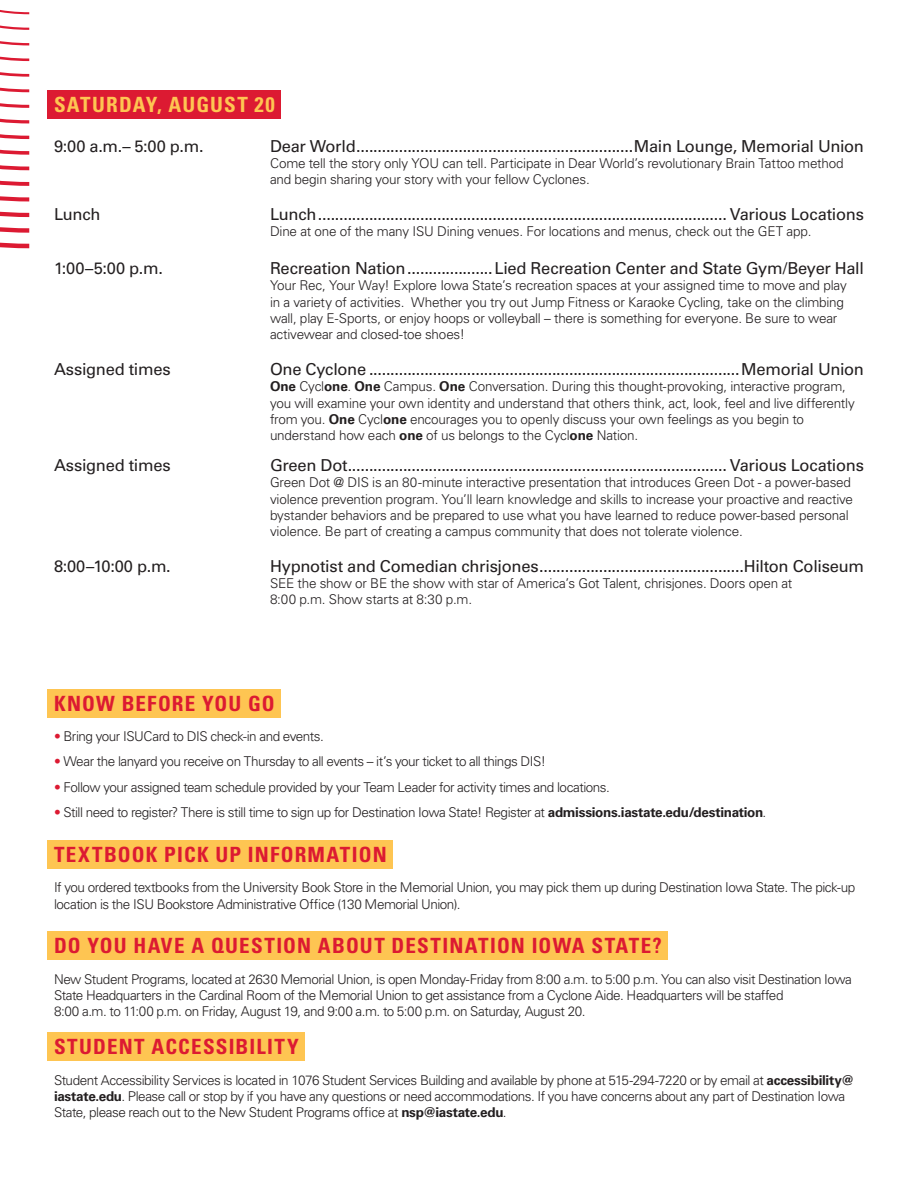
<style>
.page{position:relative;width:918px;height:1188px;background:#fff}
.page>*{position:absolute;margin:0;border:0;box-sizing:border-box;transform-origin:0 0}
.Sub-subhead___Shadin{font:700 condensed 21px "Univers LT Std";letter-spacing:.055em;color:#dc1a32}
.Sub-subhead___Shadin-2{font:700 condensed 21px "Univers LT Std";letter-spacing:.055em;color:#fec552}
.t1{font:16.5px "Univers LT Std";letter-spacing:-.015em;color:#231f20}
.Body_Copy{font:300 13.5px/16.2px "Univers LT Std";letter-spacing:-.025em;color:#231f20}
.s1{font-weight:700}
.s2{color:#dc1a32}
</style>
<div class="page">
<div style="left:47px;top:90px;width:234px;height:29px;background:#dc1a32"></div>
<div style="left:47px;top:689px;width:233px;height:29px;background:#fec552"></div>
<div style="left:47px;top:840px;width:345px;height:28px;background:#fec552"></div>
<div style="left:47px;top:931px;width:621px;height:29px;background:#fec552"></div>
<div style="left:47px;top:1032px;width:258px;height:29px;background:#fec552"></div>
<svg style="left:0;top:10px;width:29px;height:238px"></svg>
<p class="Sub-subhead___Shadin-2" style="left:54px;top:92px;width:222px">SATURDAY, AUGUST 20</p>
<p class="t1" style="left:54px;top:136px;width:151px">9:00 a.m.– 5:00 p.m.</p>
<p class="t1" style="left:270px;top:136px;width:595px">Dear World.................................................................Main Lounge, Memorial Union</p>
<p class="Body_Copy" style="left:270px;top:155px;width:575px">Come tell the story only YOU can tell. Participate in Dear World’s revolutionary Brain Tattoo method</p>
<p class="Body_Copy" style="left:270px;top:171px;width:321px">and begin sharing your story with your fellow Cyclones.</p>
<p class="t1" style="left:54px;top:204px;width:48px">Lunch</p>
<p class="t1" style="left:270px;top:204px;width:595px">Lunch................................................................................................ Various Locations</p>
<p class="Body_Copy" style="left:270px;top:223px;width:543px">Dine at one of the many ISU Dining venues. For locations and menus, check out the GET app.</p>
<p class="t1" style="left:54px;top:258px;width:111px">1:00–5:00 p.m.</p>
<p class="t1" style="left:270px;top:258px;width:596px">Recreation Nation....................Lied Recreation Center and State Gym/Beyer Hall</p>
<p class="Body_Copy" style="left:270px;top:277px;width:578px">Your Rec, Your Way! Explore Iowa State’s recreation spaces at your assigned time to move and play in a variety of activities. Whether you try out Jump Fitness or Karaoke Cycling, take on the climbing wall, play E-Sports, or enjoy hoops or volleyball – there is something for everyone. Be sure to wear activewear and closed-toe shoes!</p>
<p class="t1" style="left:54px;top:359px;width:118px">Assigned times</p>
<p class="t1" style="left:270px;top:359px;width:595px">One Cyclone .......................................................................................Memorial Union</p>
<p class="Body_Copy" style="left:270px;top:379px;width:586px"><span class="s1">One</span> Cycl<span class="s1">one</span>. <span class="s1">One</span> Campus. <span class="s1">One</span> Conversation. During this thought-provoking, interactive program, you will examine your own identity and understand that others think, act, look, feel and live differently from you. <span class="s1">One</span> Cycl<span class="s1">one</span> encourages you to openly discuss your own feelings as you begin to understand how each <span class="s1">one</span> of us belongs to the Cycl<span class="s1">one</span> Nation.</p>
<p class="t1" style="left:54px;top:456px;width:118px">Assigned times</p>
<p class="t1" style="left:270px;top:456px;width:595px">Green Dot......................................................................................... Various Locations</p>
<p class="Body_Copy" style="left:270px;top:475px;width:583px">Green Dot @ DIS is an 80-minute interactive presentation that introduces Green Dot - a power-based</p>
<p class="Body_Copy" style="left:270px;top:491px;width:585px">violence prevention program. You’ll learn knowledge and skills to increase your proactive and reactive</p>
<p class="Body_Copy" style="left:270px;top:507px;width:580px">bystander behaviors and be prepared to use what you have learned to reduce power-based personal</p>
<p class="Body_Copy" style="left:270px;top:523px;width:474px">violence. Be part of creating a campus community that does not tolerate violence.</p>
<p class="t1" style="left:54px;top:556px;width:118px">8:00–10:00 p.m.</p>
<p class="t1" style="left:270px;top:556px;width:595px">Hypnotist and Comedian chrisjones................................................Hilton Coliseum</p>
<p class="Body_Copy" style="left:270px;top:575px;width:524px">SEE the show or BE the show with star of America’s Got Talent, chrisjones. Doors open at<br>8:00 p.m. Show starts at 8:30 p.m.</p>
<p class="Sub-subhead___Shadin" style="left:54px;top:691px;width:222px">KNOW BEFORE YOU GO</p>
<p class="Body_Copy" style="left:54px;top:728px;width:271px"><span class="s2">•</span> Bring your ISUCard to DIS check-in and events.</p>
<p class="Body_Copy" style="left:54px;top:754px;width:493px"><span class="s2">•</span> Wear the lanyard you receive on Thursday to all events – it’s your ticket to all things DIS!</p>
<p class="Body_Copy" style="left:54px;top:779px;width:557px"><span class="s2">•</span> Follow your assigned team schedule provided by your Team Leader for activity times and locations.</p>
<p class="Body_Copy" style="left:54px;top:805px;width:714px"><span class="s2">•</span> Still need to register? There is still time to sign up for Destination Iowa State! Register at <span class="s1">admissions.iastate.edu/destination</span>.</p>
<p class="Sub-subhead___Shadin" style="left:54px;top:841px;width:334px">TEXTBOOK PICK UP INFORMATION</p>
<p class="Body_Copy" style="left:54px;top:880px;width:803px">If you ordered textbooks from the University Book Store in the Memorial Union, you may pick them up during Destination Iowa State. The pick-up location is the ISU Bookstore Administrative Office (130 Memorial Union).</p>
<p class="Sub-subhead___Shadin" style="left:54px;top:933px;width:609px">DO YOU HAVE A QUESTION ABOUT DESTINATION IOWA STATE?</p>
<p class="Body_Copy" style="left:54px;top:971px;width:800px">New Student Programs, located at 2630 Memorial Union, is open Monday-Friday from 8:00 a.m. to 5:00 p.m. You can also visit Destination Iowa<br>State Headquarters in the Cardinal Room of the Memorial Union to get assistance from a Cyclone Aide. Headquarters will be staffed<br>8:00 a.m. to 11:00 p.m. on Friday, August 19, and 9:00 a.m. to 5:00 p.m. on Saturday, August 20.</p>
<p class="Sub-subhead___Shadin" style="left:54px;top:1034px;width:246px">STUDENT ACCESSIBILITY</p>
<p class="Body_Copy" style="left:54px;top:1072px;width:802px">Student Accessibility Services is located in 1076 Student Services Building and available by phone at 515-294-7220 or by email at <span class="s1">accessibility@ iastate.edu</span>. Please call or stop by if you have any questions or need accommodations. If you have concerns about any part of Destination Iowa<br>State, please reach out to the New Student Programs office at <span class="s1">nsp@iastate.edu</span>.</p>
</div>
